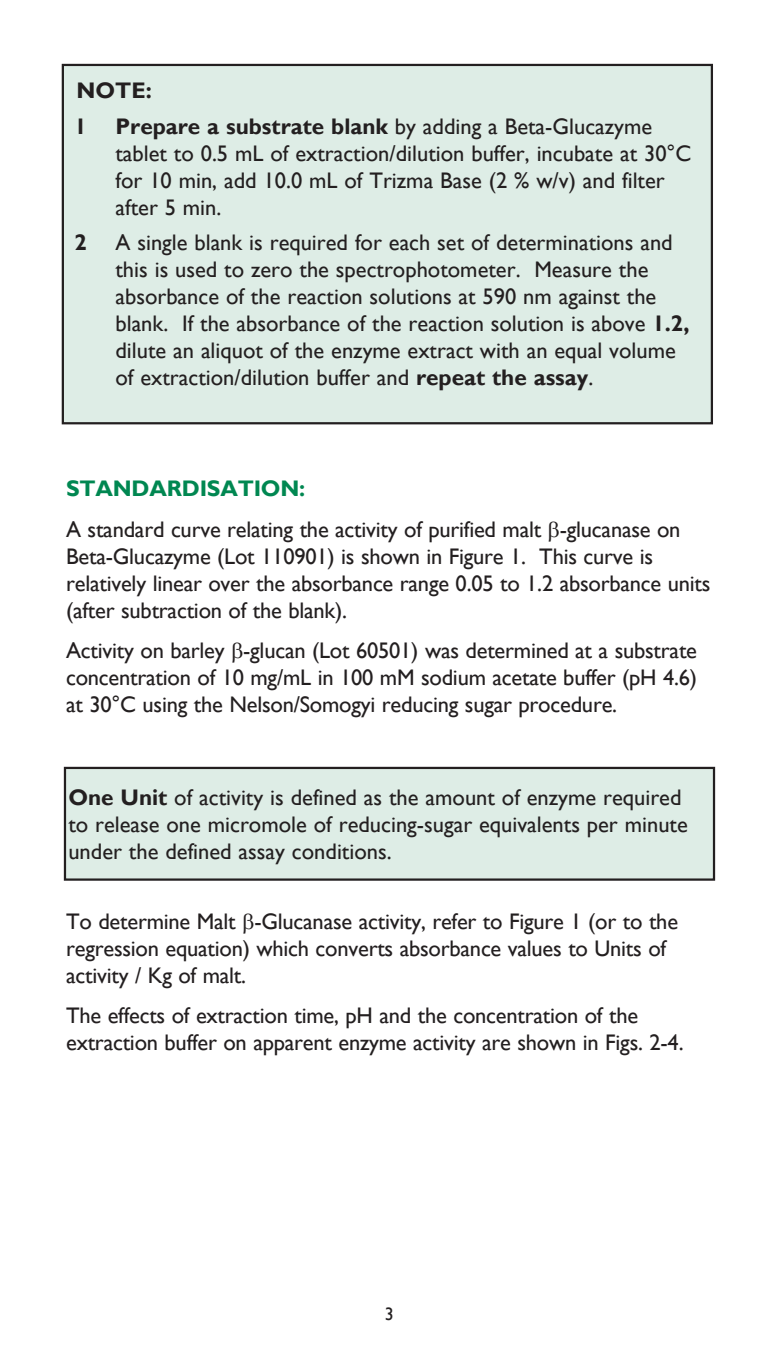
<style>
.page{position:relative;width:779px;height:1353px;background:#fff}
.page>*{position:absolute;margin:0;border:0;box-sizing:border-box;transform-origin:0 0}
.t1{font:22.5px/27px "Gill Sans";color:#231f20}
.t2{font:700 22.5px "Gill Sans";letter-spacing:-.01em;color:#008751}
.t3{font:700 22.5px "Gill Sans";color:#231f20}
.t4{font:18px "Gill Sans";color:#231f20}
.s1{font-weight:700}
</style>
<div class="page">
<div style="left:63px;top:65px;width:648px;height:358px;background:#deede6"></div>
<div style="left:62px;top:64px;width:650px;height:360px;border:2px solid #231f20"></div>
<div style="left:65px;top:767px;width:648px;height:112px;background:#deede6"></div>
<div style="left:64px;top:766px;width:650px;height:114px;border:2px solid #231f20"></div>
<p class="t3" style="left:76px;top:77px;width:77px">NOTE:</p>
<p class="t3" style="left:74px;top:112px;width:14px">1</p>
<p class="t1" style="left:115px;top:113px;width:577px"><span class="s1">Prepare a substrate blank</span> by adding a Beta-Glucazyme tablet to 0.5 mL of extraction/dilution buffer, incubate at 30°C for 10 min, add 10.0 mL of Trizma Base (2 % w/v) and filter after 5 min.</p>
<p class="t3" style="left:74px;top:228px;width:14px">2</p>
<p class="t1" style="left:115px;top:229px;width:575px">A single blank is required for each set of determinations and this is used to zero the spectrophotometer. Measure the absorbance of the reaction solutions at 590 nm against the blank. If the absorbance of the reaction solution is above <span class="s1">1.2, </span>dilute an aliquot of the enzyme extract with an equal volume of extraction/dilution buffer and <span class="s1">repeat the assay</span>.</p>
<p class="t2" style="left:66px;top:475px;width:240px">STANDARDISATION:</p>
<p class="t1" style="left:66px;top:516px;width:645px">A standard curve relating the activity of purified malt -glucanase on Beta-Glucazyme (Lot 110901) is shown in Figure 1. This curve is relatively linear over the absorbance range 0.05 to 1.2 absorbance units (after subtraction of the blank).</p>
<p class="t1" style="left:66px;top:637px;width:632px;text-align:justify">Activity on barley -glucan (Lot 60501) was determined at a substrate concentration of 10 mg/mL in 100 mM sodium acetate buffer (pH 4.6) at 30°C using the Nelson/Somogyi reducing sugar procedure.</p>
<p class="t1" style="left:68px;top:783px;width:620px"><span class="s1">One Unit</span> of activity is defined as the amount of enzyme required to release one micromole of reducing-sugar equivalents per minute under the defined assay conditions.</p>
<p class="t1" style="left:66px;top:907px;width:613px">To determine Malt -Glucanase activity, refer to Figure 1 (or to the regression equation) which converts absorbance values to Units of activity / Kg of malt.</p>
<p class="t1" style="left:66px;top:1002px;width:618px">The effects of extraction time, pH and the concentration of the extraction buffer on apparent enzyme activity are shown in Figs. 2-4.</p>
<p class="t4" style="left:385px;top:1302px;width:10px">3</p>
</div>
